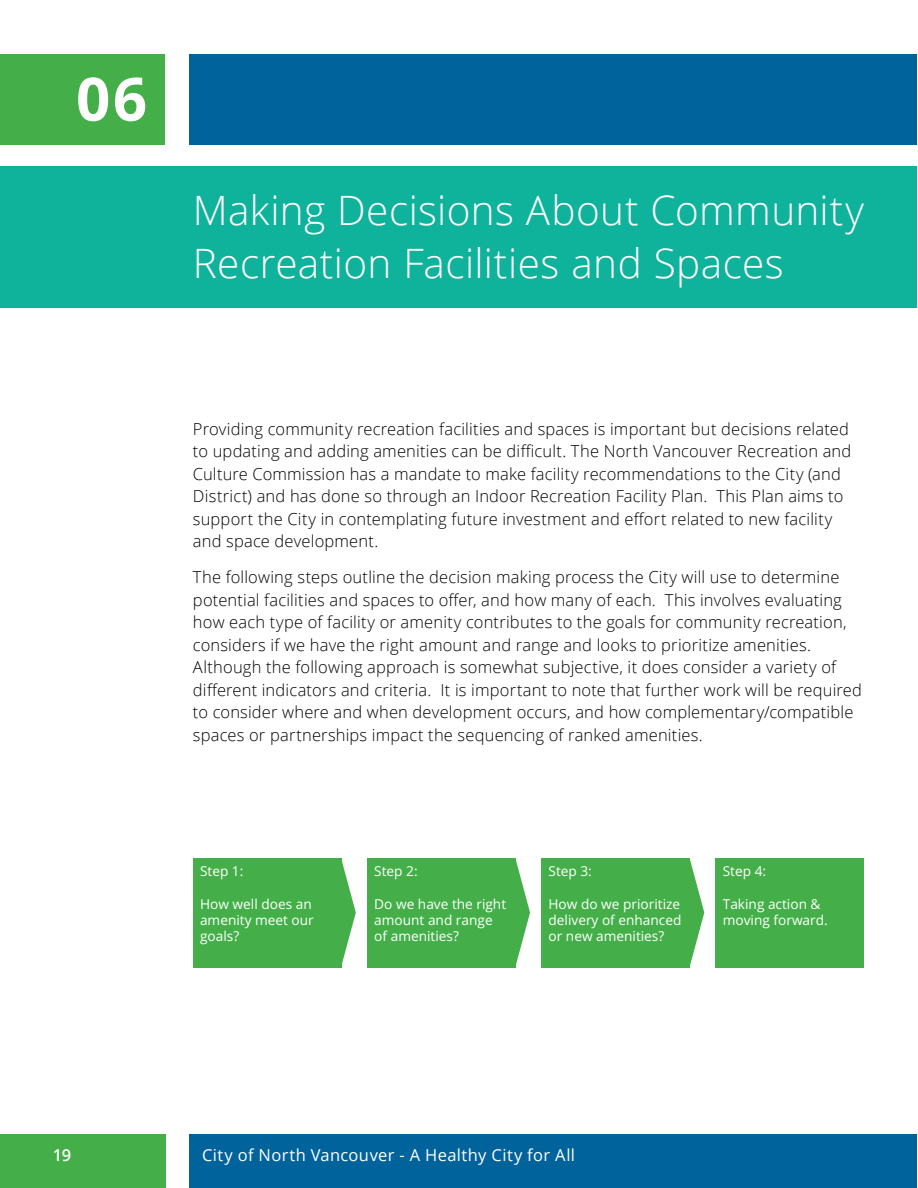
<style>
.page{position:relative;width:918px;height:1188px;background:#fff}
.page>*{position:absolute;margin:0;border:0;box-sizing:border-box;transform-origin:0 0}
.t1{font:700 60px "Open Sans";color:#fff}
.t2{font:300 40.5px/52.5px "Open Sans";letter-spacing:.01em;color:#fff}
.t3{font:300 16.5px/22.5px "Open Sans";letter-spacing:.01em;color:#000}
.t4{font:16.5px "Open Sans";letter-spacing:.02em;color:#fff}
.t5{font:600 16.5px "Open Sans";color:#fff}
.t6{font:13.65px/16.4px "Open Sans";color:#fff}
</style>
<div class="page">
<div style="left:0;top:54px;width:165px;height:91px;background:#44af49"></div>
<div style="left:0;top:1134px;width:165px;height:54px;background:#44af49"></div>
<div style="left:189px;top:54px;width:727px;height:91px;background:#00639c"></div>
<div style="left:189px;top:1134px;width:727px;height:54px;background:#00639c"></div>
<div style="left:0;top:166px;width:916px;height:142px;background:#0fb29a"></div>
<div style="left:193px;top:858px;width:148px;height:109px;background:#44af49"></div>
<svg style="left:341px;top:858px;width:15px;height:109px"></svg>
<div style="left:367px;top:858px;width:148px;height:109px;background:#44af49"></div>
<svg style="left:515px;top:858px;width:15px;height:109px"></svg>
<div style="left:541px;top:858px;width:149px;height:109px;background:#44af49"></div>
<svg style="left:690px;top:860px;width:14px;height:106px"></svg>
<div style="left:716px;top:858px;width:148px;height:109px;background:#44af49"></div>
<h1 class="t1" style="left:76px;top:57px;width:73px">06</h1>
<h2 class="t2" style="left:193px;top:183px;width:673px">Making Decisions About Community<br>Recreation Facilities and Spaces</h2>
<p class="t3" style="left:193px;top:417px;width:660px">Providing community recreation facilities and spaces is important but decisions related to updating and adding amenities can be difficult. The North Vancouver Recreation and Culture Commission has a mandate to make facility recommendations to the City (and District) and has done so through an Indoor Recreation Facility Plan. This Plan aims to support the City in contemplating future investment and effort related to new facility and space development.</p>
<p class="t3" style="left:193px;top:565px;width:671px">The following steps outline the decision making process the City will use to determine potential facilities and spaces to offer, and how many of each. This involves evaluating how each type of facility or amenity contributes to the goals for community recreation, considers if we have the right amount and range and looks to prioritize amenities.<br>Although the following approach is somewhat subjective, it does consider a variety of different indicators and criteria. It is important to note that further work will be required to consider where and when development occurs, and how complementary/compatible spaces or partnerships impact the sequencing of ranked amenities.</p>
<p class="t6" style="left:200px;top:862px;width:45px">Step 1:</p>
<p class="t6" style="left:200px;top:895px;width:115px">How well does an amenity meet our goals?</p>
<p class="t6" style="left:374px;top:862px;width:45px">Step 2:</p>
<p class="t6" style="left:374px;top:895px;width:133px">Do we have the right amount and range of amenities?</p>
<p class="t6" style="left:549px;top:862px;width:45px">Step 3:</p>
<p class="t6" style="left:549px;top:895px;width:134px;text-align:justify">How do we prioritize delivery of enhanced or new amenities?</p>
<p class="t6" style="left:723px;top:862px;width:45px">Step 4:</p>
<p class="t6" style="left:723px;top:895px;width:107px">Taking action &amp; moving forward.</p>
<p class="t5" style="left:53px;top:1143px;width:20px">19</p>
<p class="t4" style="left:202px;top:1143px;width:374px">City of North Vancouver - A Healthy City for All</p>
</div>
